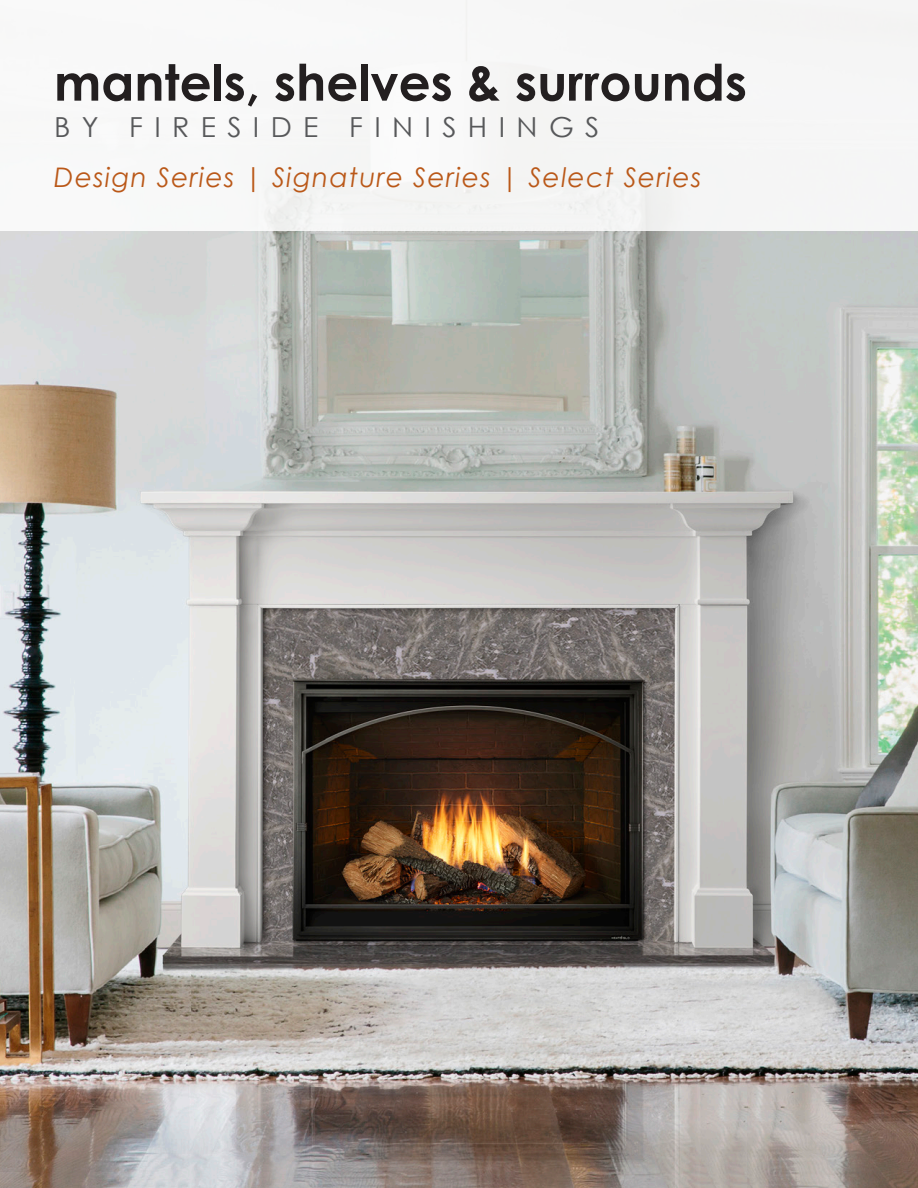
<style>
.page{position:relative;width:918px;height:1188px;background:#fff}
.page>*{position:absolute;margin:0;border:0;box-sizing:border-box;transform-origin:0 0}
.t1{font:700 50.25px "Century Gothic";color:#231f20}
.t2{font:27.6px "Century Gothic";letter-spacing:.4em;color:#57585a}
.t3{font:italic 27px "Century Gothic";letter-spacing:.05em;color:#ba5818}
</style>
<div class="page">
<img style="left:0;top:231px;width:918px;height:957px">
<div style="left:0;top:0;width:918px;height:231px;background:#f6f6f6"></div>
<p class="t1" style="left:54px;top:44px;width:695px">mantels, shelves &amp; surrounds</p>
<p class="t2" style="left:54px;top:107px;width:547px">BY FIRESIDE FINISHINGS</p>
<p class="t3" style="left:54px;top:158px;width:649px">Design Series | Signature Series | Select Series</p>
</div>
